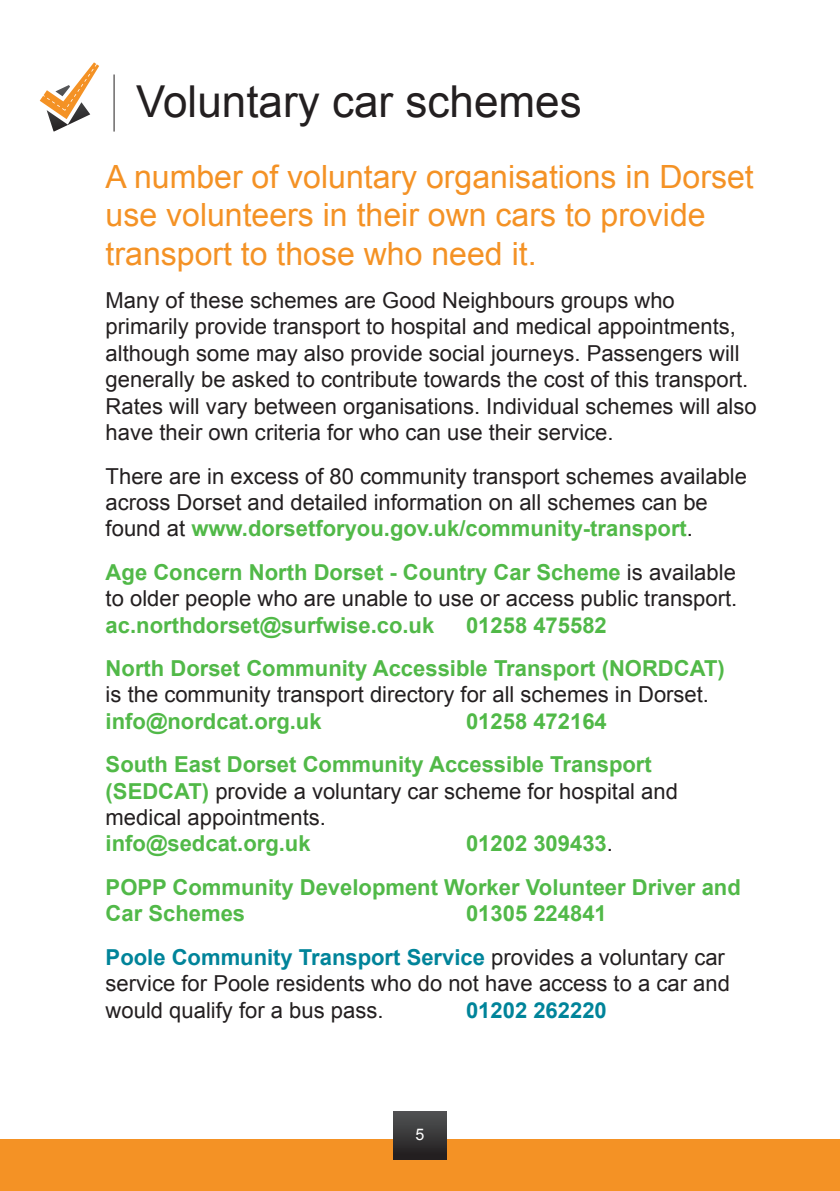
<style>
.page{position:relative;width:840px;height:1191px;background:#fff}
.page>*{position:absolute;margin:0;border:0;box-sizing:border-box;transform-origin:0 0}
.t1{font:44px "Arial";color:#231f20}
.t2{font:32px/38.4px "Arial";color:#f49225}
.t3{font:22px/26.4px "Arial";color:#231f20}
.t4{font:700 22px/26.4px "Arial";color:#51b948}
.t5{font:700 22px "Arial";color:#00849a}
.t6{font:16px "Arial";color:#fff}
.s1{font-weight:700;color:#51b948}
.s2{font-weight:400;color:#231f20}
.s3{font-weight:700;color:#00849a}
</style>
<div class="page">
<div style="left:0;top:1140px;width:839px;height:51px;background:#f49225"></div>
<div style="left:393px;top:1111px;width:53px;height:48px;background:linear-gradient(to bottom,#525455,#211d1e)"></div>
<svg style="left:40px;top:62px;width:59px;height:69px"></svg>
<hr style="left:114px;top:74px;width:1px;height:58px;background:#231f20">
<p class="t1" style="left:136px;top:71px;width:447px">Voluntary car schemes</p>
<p class="t2" style="left:106px;top:157px;width:649px">A number of voluntary organisations in Dorset use volunteers in their own cars to provide transport to those who need it.</p>
<p class="t3" style="left:106px;top:287px;width:652px">Many of these schemes are Good Neighbours groups who primarily provide transport to hospital and medical appointments, although some may also provide social journeys. Passengers will generally be asked to contribute towards the cost of this transport.<br>Rates will vary between organisations. Individual schemes will also have their own criteria for who can use their service.</p>
<p class="t3" style="left:106px;top:462px;width:642px">There are in excess of 80 community transport schemes available across Dorset and detailed information on all schemes can be found at <span class="s1">www.dorsetforyou.gov.uk/community-transport</span>.</p>
<p class="t4" style="left:106px;top:559px;width:632px;text-align:justify">Age Concern North Dorset - Country Car Scheme <span class="s2">is available to older people who are unable to use or access public transport. </span>ac.northdorset@surfwise.co.uk</p>
<p class="t4" style="left:466px;top:612px;width:142px">01258 475582</p>
<p class="t4" style="left:106px;top:655px;width:620px">North Dorset Community Accessible Transport (NORDCAT) <span class="s2">is the community transport directory for all schemes in Dorset. </span>info@nordcat.org.uk</p>
<p class="t4" style="left:466px;top:708px;width:142px">01258 472164</p>
<p class="t4" style="left:106px;top:751px;width:573px">South East Dorset Community Accessible Transport (SEDCAT) <span class="s2">provide a voluntary car scheme for hospital and medical appointments.<br></span>info@sedcat.org.uk</p>
<p class="t4" style="left:466px;top:830px;width:148px">01202 309433<span class="s2">.</span></p>
<p class="t4" style="left:106px;top:874px;width:636px">POPP Community Development Worker Volunteer Driver and<br>Car Schemes</p>
<p class="t4" style="left:466px;top:900px;width:142px">01305 224841</p>
<p class="t3" style="left:106px;top:943px;width:625px"><span class="s3">Poole Community Transport Service</span> provides a voluntary car service for Poole residents who do not have access to a car and would qualify for a bus pass.</p>
<p class="t5" style="left:466px;top:994px;width:142px">01202 262220</p>
<p class="t6" style="left:415px;top:1123px;width:10px">5</p>
</div>
